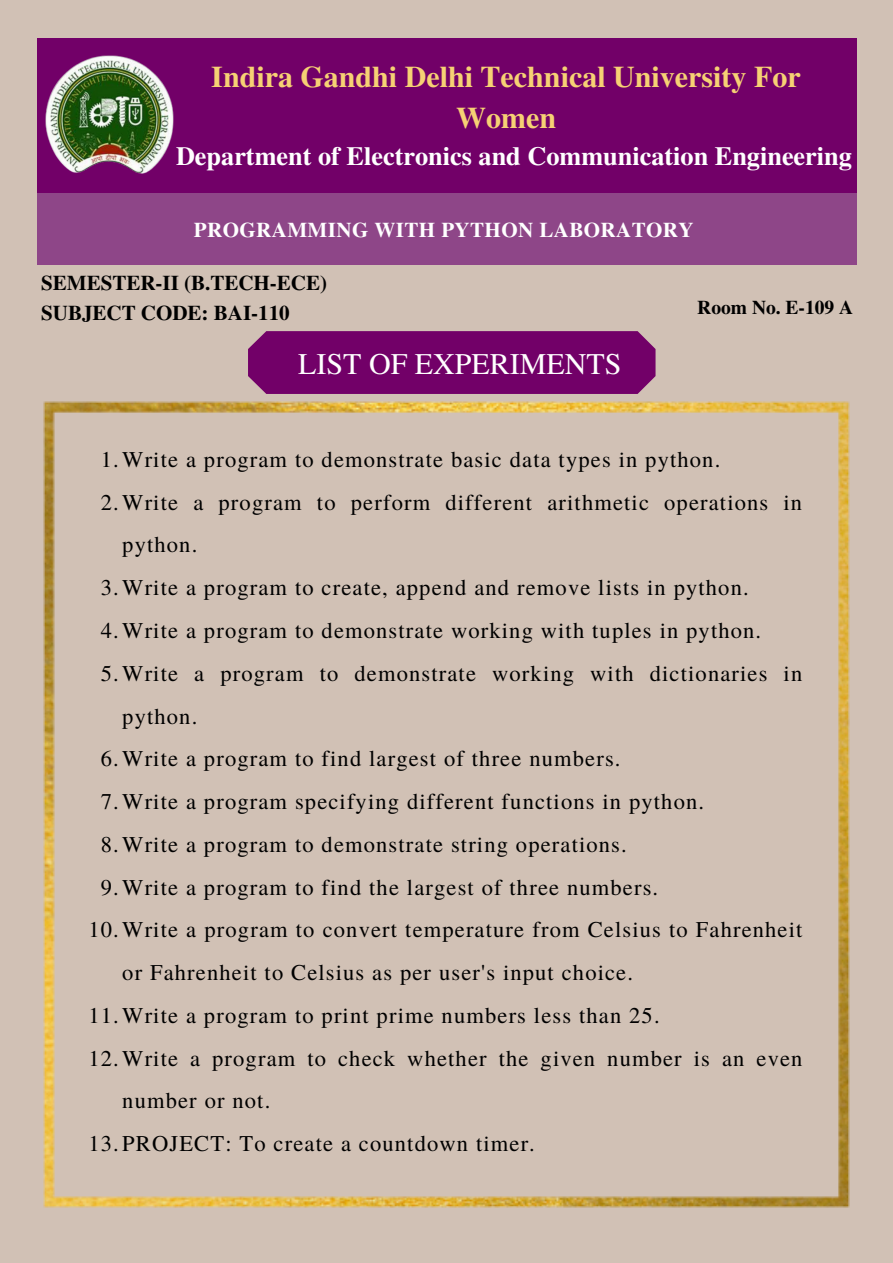
<style>
.page{position:relative;width:893px;height:1263px;background:#d1c1b5}
.page>*{position:absolute;margin:0;border:0;box-sizing:border-box;transform-origin:0 0}
.t1{font:700 30px/41.6px "Te X Gyre Termes";color:#f6d174;text-align:center}
.t2{font:30px "Te X Gyre Termes";color:#fff}
.t3{font:700 26.25px "Te X Gyre Termes";color:#fff}
.t4{font:22.5px "Te X Gyre Termes";letter-spacing:.05em;color:#000}
.t5{font:700 21px/29.8px "Te X Gyre Termes";color:#000}
.t6{font:700 21px "Te X Gyre Termes";letter-spacing:.02em;color:#fff}
.t7{font:700 19.5px "Te X Gyre Termes";color:#000}
</style>
<div class="page">
<div style="left:37px;top:38px;width:820px;height:155px;background:#720068"></div>
<div style="left:37px;top:193px;width:820px;height:72px;background:#8e4688"></div>
<img style="left:45px;top:55px;width:129px;height:119px">
<div style="left:248px;top:331px;width:407px;height:63px;background:#720068"></div>
<img style="left:43px;top:401px;width:807px;height:806px">
<h1 class="t1" style="left:211px;top:54px;width:591px">Indira Gandhi Delhi Technical University For<br>Women</h1>
<p class="t3" style="left:176px;top:136px;width:677px">Department of Electronics and Communication Engineering</p>
<p class="t6" style="left:194px;top:213px;width:501px">PROGRAMMING WITH PYTHON LABORATORY</p>
<p class="t5" style="left:41px;top:267px;width:287px">SEMESTER-II (B.TECH-ECE)<br>SUBJECT CODE: BAI-110</p>
<h1 class="t2" style="left:298px;top:342px;width:325px">LIST OF EXPERIMENTS</h1>
<p class="t7" style="left:697px;top:292px;width:157px">Room No. E-109 A</p>
<p class="t4" style="left:101px;top:443px;width:621px">1.Write a program to demonstrate basic data types in python.</p>
<p class="t4" style="left:101px;top:486px;width:703px">2.Write a program to perform different arithmetic operations in</p>
<p class="t4" style="left:122px;top:529px;width:77px">python.</p>
<p class="t4" style="left:101px;top:571px;width:649px">3.Write a program to create, append and remove lists in python.</p>
<p class="t4" style="left:101px;top:614px;width:662px">4.Write a program to demonstrate working with tuples in python.</p>
<p class="t4" style="left:101px;top:657px;width:703px">5.Write a program to demonstrate working with dictionaries in</p>
<p class="t4" style="left:122px;top:700px;width:77px">python.</p>
<p class="t4" style="left:101px;top:742px;width:521px">6.Write a program to find largest of three numbers.</p>
<p class="t4" style="left:101px;top:785px;width:605px">7.Write a program specifying different functions in python.</p>
<p class="t4" style="left:101px;top:828px;width:527px">8.Write a program to demonstrate string operations.</p>
<p class="t4" style="left:101px;top:871px;width:559px">9.Write a program to find the largest of three numbers.</p>
<p class="t4" style="left:88px;top:913px;width:715px">10.Write a program to convert temperature from Celsius to Fahrenheit</p>
<p class="t4" style="left:122px;top:956px;width:512px">or Fahrenheit to Celsius as per user's input choice.</p>
<p class="t4" style="left:88px;top:999px;width:573px">11.Write a program to print prime numbers less than 25.</p>
<p class="t4" style="left:88px;top:1042px;width:715px">12.Write a program to check whether the given number is an even</p>
<p class="t4" style="left:122px;top:1084px;width:150px">number or not.</p>
<p class="t4" style="left:88px;top:1127px;width:448px">13.PROJECT: To create a countdown timer.</p>
</div>
